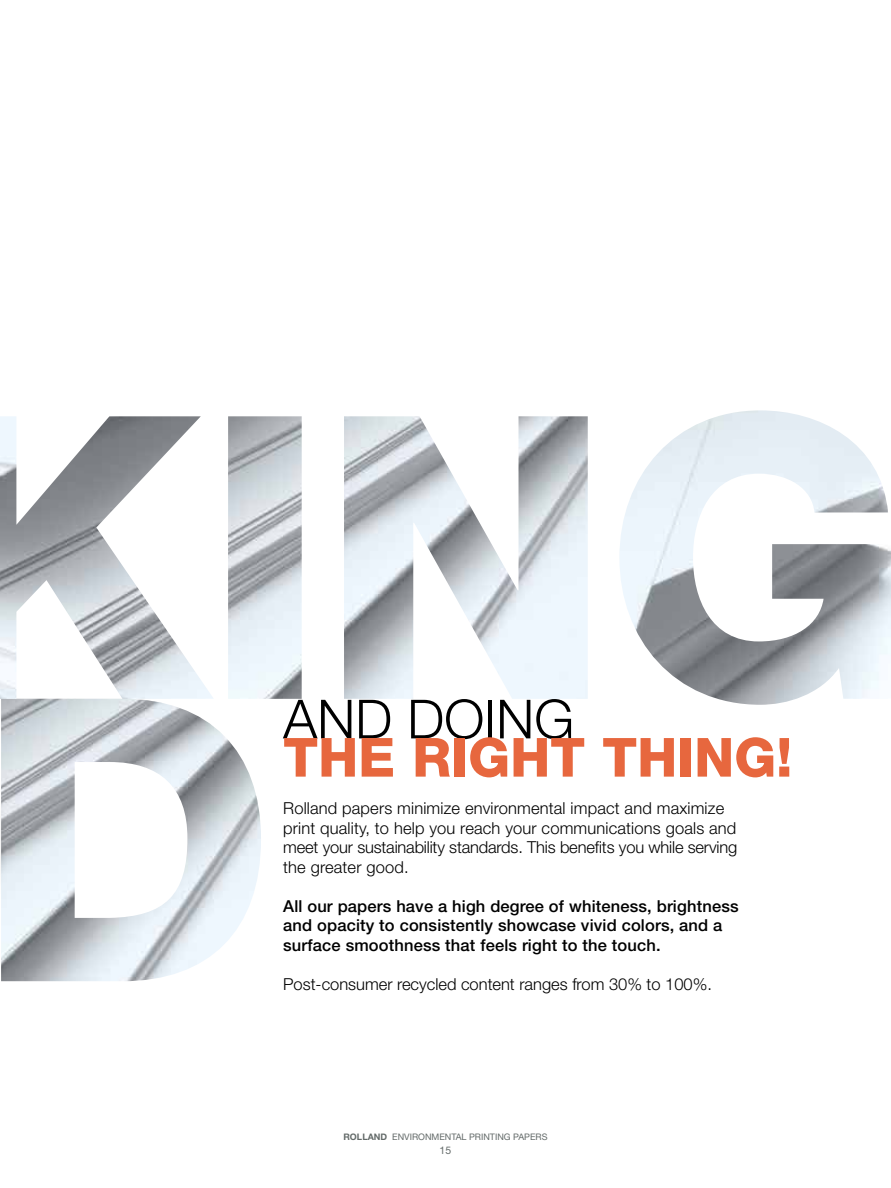
<style>
.page{position:relative;width:891px;height:1188px;background:#fff}
.page>*{position:absolute;margin:0;border:0;box-sizing:border-box;transform-origin:0 0}
.t1{font:800 54px "Helvetica Neue LT Std";color:#e7673e}
.t2{font:300 54px "Helvetica Neue LT Std";color:#000}
.t3{font:300 16.5px/19.5px "Helvetica Neue LT Std";letter-spacing:.01em;color:#000}
.t4{font:500 16.5px/19.5px "Helvetica Neue LT Std";letter-spacing:.01em;color:#000}
.t5{font:10.5px "Helvetica Neue LT Std";color:#636a69}
.t6{font:9px "Helvetica Neue LT Std";color:#636a69}
.s1{font-weight:700}
</style>
<div class="page">
<img style="left:9px;top:705px;width:252px;height:276px">
<img style="left:0;top:410px;width:891px;height:295px">
<div style="left:0;top:680px;width:9px;height:331px;background:#000;opacity:.2"></div>
<h1 class="t2" style="left:283px;top:686px;width:293px">AND DOING</h1>
<h1 class="t1" style="left:283px;top:725px;width:511px">THE RIGHT THING!</h1>
<p class="t3" style="left:283px;top:798px;width:456px">Rolland papers minimize environmental impact and maximize print quality, to help you reach your communications goals and meet your sustainability standards. This benefits you while serving the greater good.</p>
<p class="t4" style="left:283px;top:896px;width:457px">All our papers have a high degree of whiteness, brightness and opacity to consistently showcase vivid colors, and a surface smoothness that feels right to the touch.</p>
<p class="t3" style="left:283px;top:974px;width:430px">Post-consumer recycled content ranges from 30% to 100%.</p>
<p class="t6" style="left:343px;top:1132px;width:206px"><span class="s1">ROLLAND</span> ENVIRONMENTAL PRINTING PAPERS</p>
<p class="t5" style="left:440px;top:1144px;width:13px">15</p>
</div>
